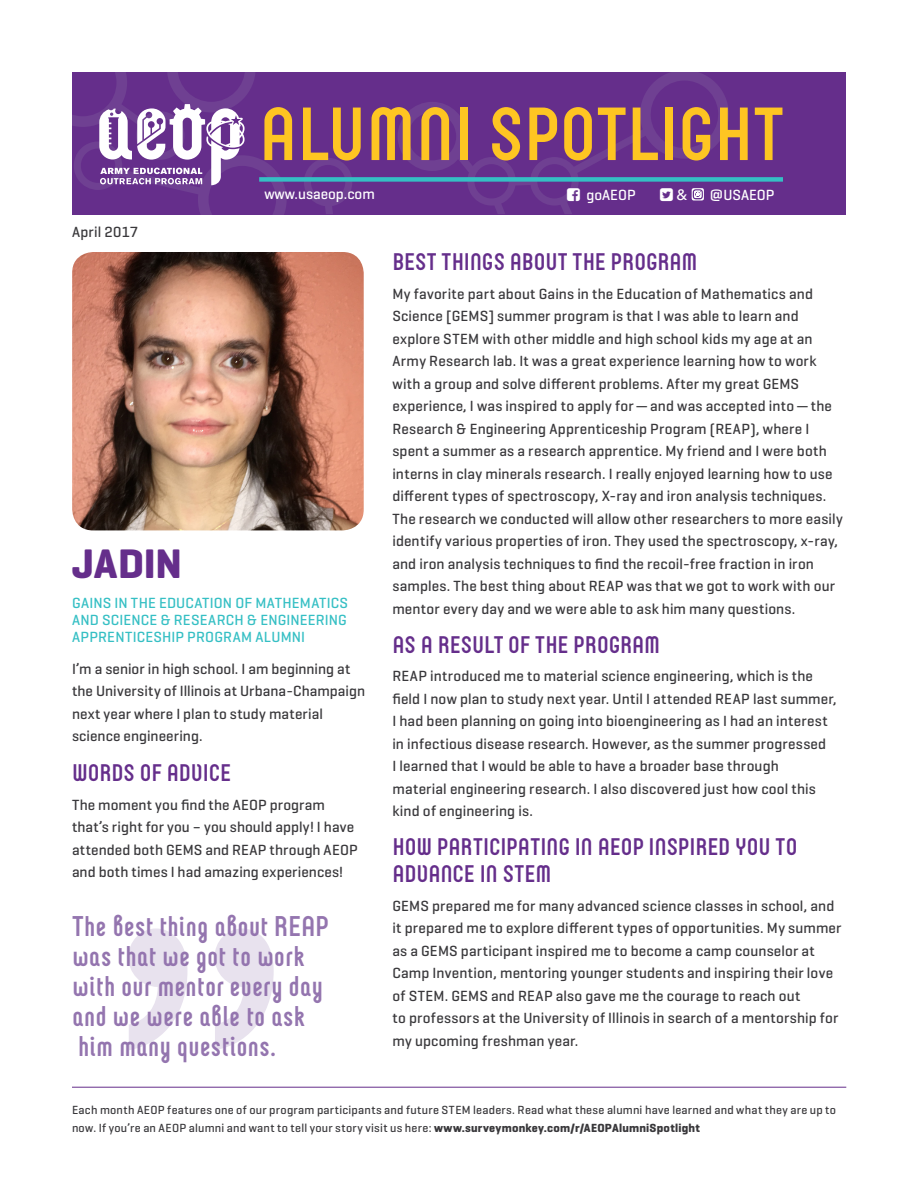
<style>
.page{position:relative;width:918px;height:1188px;background:#fff}
.page>*{position:absolute;margin:0;border:0;box-sizing:border-box;transform-origin:0 0}
.t1{font:700 75px "Neubau Grotesque";color:#fec522}
.Name{font:700 42px "Geogrotesque";letter-spacing:-.005em;color:#652e8b}
.t2{font:700 28.5px/30px "Neubau Grotesque";letter-spacing:-.005em;color:#9475af}
.question{font:700 24px/27px "Neubau Grotesque";letter-spacing:-.005em;color:#652e8b}
.Copy{font:500 15px/22.5px "Geogrotesque";letter-spacing:.01em;color:#39383b}
.Alumni{font:500 15px/17.4px "Geogrotesque";letter-spacing:.015em;color:#35bfc4;text-align:justify}
.t3{font:500 15px "Geogrotesque";color:#fff}
.t4{font:500 15px "Avenir";color:#fff}
.t5{font:500 12px/18px "Geogrotesque";letter-spacing:.02em;color:#39383b}
.s1{font-weight:700}
</style>
<div class="page">
<div style="left:72px;top:72px;width:774px;height:142px;background:#652e8b"></div>
<svg style="left:304px;top:158px;width:48px;height:56px"></svg>
<svg style="left:72px;top:72px;width:215px;height:142px"></svg>
<div style="left:259px;top:177px;width:524px;height:5px;background:#35bfc4"></div>
<hr style="left:72px;top:1087px;width:774px;height:1px;background:#652e8b">
<svg style="left:128px;top:928px;width:146px;height:122px"></svg>
<img style="left:72px;top:252px;width:292px;height:278px">
<svg style="left:398px;top:72px;width:333px;height:142px"></svg>
<p class="Copy" style="left:72px;top:220px;width:68px">April 2017</p>
<h1 class="t1" style="left:259px;top:91px;width:526px">ALUMNI SPOTLIGHT</h1>
<p class="t3" style="left:264px;top:185px;width:112px">www.usaeop.com</p>
<p class="t3" style="left:586px;top:185px;width:51px">goAEOP</p>
<p class="t4" style="left:677px;top:182px;width:12px">&amp;</p>
<p class="t3" style="left:710px;top:186px;width:66px">@USAEOP</p>
<p class="Name" style="left:72px;top:538px;width:111px">JADIN</p>
<p class="Alumni" style="left:72px;top:593px;width:278px">GAINS IN THE EDUCATION OF MATHEMATICS AND SCIENCE &amp; RESEARCH &amp; ENGINEERING APPRENTICESHIP PROGRAM ALUMNI</p>
<p class="Copy" style="left:72px;top:657px;width:295px">I’m a senior in high school. I am beginning at the University of Illinois at Urbana-Champaign next year where I plan to study material science engineering.</p>
<p class="question" style="left:72px;top:760px;width:160px">WORDS OF ADVICE</p>
<p class="Copy" style="left:72px;top:793px;width:287px">The moment you find the AEOP program that’s right for you – you should apply! I have attended both GEMS and REAP through AEOP and both times I had amazing experiences!</p>
<p class="t2" style="left:72px;top:912px;width:258px">The best thing about REAP was that we got to work with our mentor every day and we were able to ask him many questions.</p>
<p class="question" style="left:392px;top:248px;width:307px">BEST THINGS ABOUT THE PROGRAM</p>
<p class="Copy" style="left:392px;top:282px;width:452px">My favorite part about Gains in the Education of Mathematics and Science [GEMS] summer program is that I was able to learn and explore STEM with other middle and high school kids my age at an Army Research lab. It was a great experience learning how to work with a group and solve different problems. After my great GEMS experience, I was inspired to apply for—and was accepted into—the Research &amp; Engineering Apprenticeship Program (REAP), where I spent a summer as a research apprentice. My friend and I were both interns in clay minerals research. I really enjoyed learning how to use different types of spectroscopy, X-ray and iron analysis techniques.<br>The research we conducted will allow other researchers to more easily identify various properties of iron. They used the spectroscopy, x-ray, and iron analysis techniques to find the recoil-free fraction in iron samples. The best thing about REAP was that we got to work with our mentor every day and we were able to ask him many questions.</p>
<p class="question" style="left:392px;top:631px;width:269px">AS A RESULT OF THE PROGRAM</p>
<p class="Copy" style="left:392px;top:664px;width:446px">REAP introduced me to material science engineering, which is the field I now plan to study next year. Until I attended REAP last summer, I had been planning on going into bioengineering as I had an interest in infectious disease research. However, as the summer progressed<br>I learned that I would be able to have a broader base through material engineering research. I also discovered just how cool this kind of engineering is.</p>
<p class="question" style="left:392px;top:833px;width:407px">HOW PARTICIPATING IN AEOP INSPIRED YOU TO<br>ADVANCE IN STEM</p>
<p class="Copy" style="left:392px;top:894px;width:451px">GEMS prepared me for many advanced science classes in school, and it prepared me to explore different types of opportunities. My summer as a GEMS participant inspired me to become a camp counselor at Camp Invention, mentoring younger students and inspiring their love of STEM. GEMS and REAP also gave me the courage to reach out<br>to professors at the University of Illinois in search of a mentorship for my upcoming freshman year.</p>
<p class="t5" style="left:72px;top:1101px;width:766px">Each month AEOP features one of our program participants and future STEM leaders. Read what these alumni have learned and what they are up to now. If you’re an AEOP alumni and want to tell your story visit us here: <span class="s1">www.surveymonkey.com/r/AEOPAlumniSpotlight</span></p>
</div>
